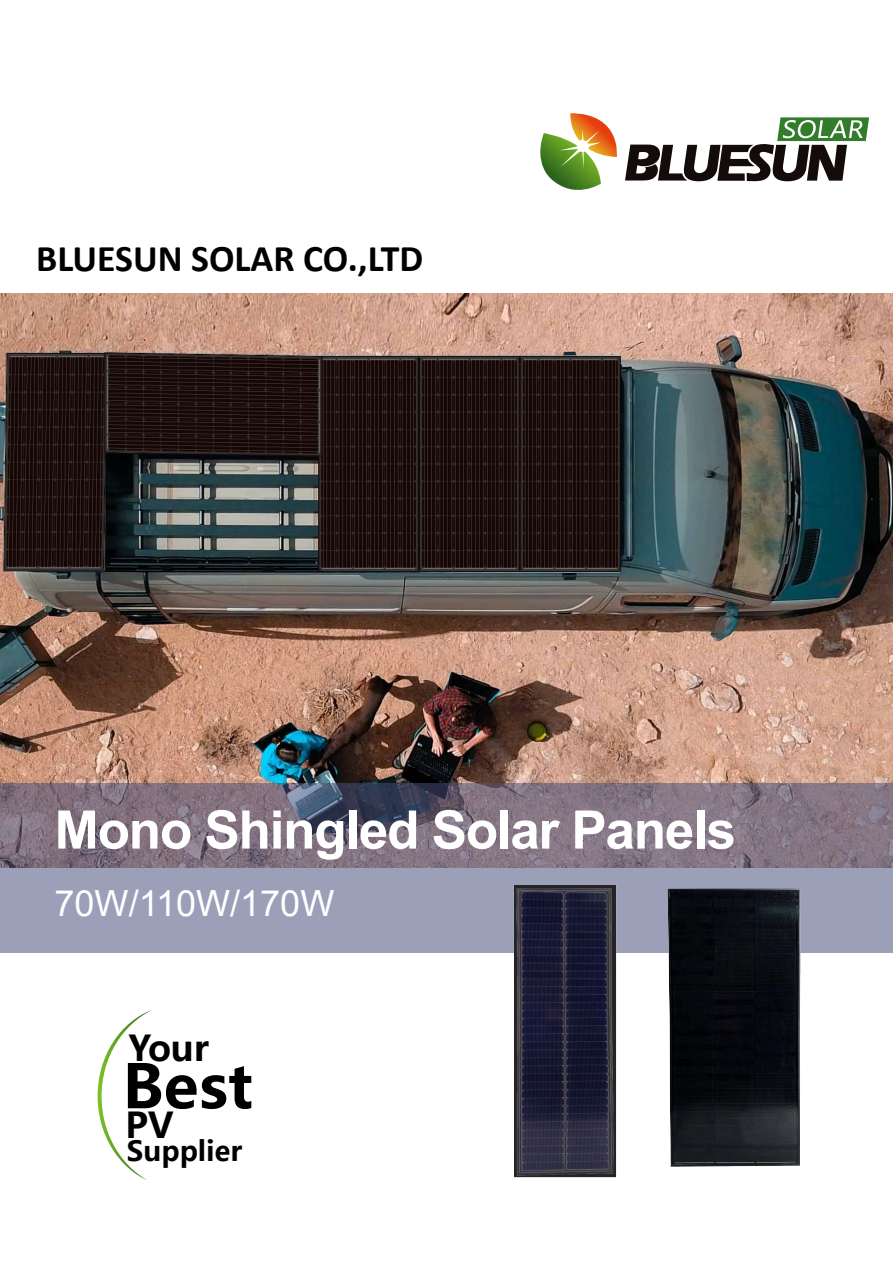
<style>
.page{position:relative;width:893px;height:1263px;background:#fff}
.page>*{position:absolute;margin:0;border:0;box-sizing:border-box;transform-origin:0 0}
.t1{font:700 59.85px "Microsoft Ya Hei";color:#000}
.t2{font:700 53.1px "Arial";letter-spacing:-.025em;color:#fff}
.t3{font:700 37.8px "Calibri";color:#000}
.t4{font:36px "Arial";color:#fff}
.t5{font:700 35.25px "Microsoft Ya Hei";color:#000}
.t6{font:700 27.6px "Microsoft Ya Hei";color:#000}
</style>
<div class="page">
<svg style="left:540px;top:113px;width:329px;height:77px"></svg>
<img style="left:0;top:293px;width:893px;height:491px">
<svg style="left:0;top:784px;width:893px;height:169px;background:#898497"></svg>
<svg style="left:98px;top:1010px;width:54px;height:170px"></svg>
<img style="left:501px;top:882px;width:125px;height:296px">
<img style="left:668px;top:889px;width:132px;height:277px">
<p class="t3" style="left:36px;top:231px;width:389px">BLUESUN SOLAR CO.,LTD</p>
<p class="t2" style="left:55px;top:792px;width:683px">Mono Shingled Solar Panels</p>
<p class="t4" style="left:55px;top:878px;width:281px">70W/110W/170W</p>
<p class="t5" style="left:128px;top:1024px;width:82px">Your</p>
<p class="t1" style="left:123px;top:1045px;width:132px">Best</p>
<p class="t5" style="left:125px;top:1100px;width:50px">PV</p>
<p class="t6" style="left:127px;top:1132px;width:117px">Supplier</p>
</div>
